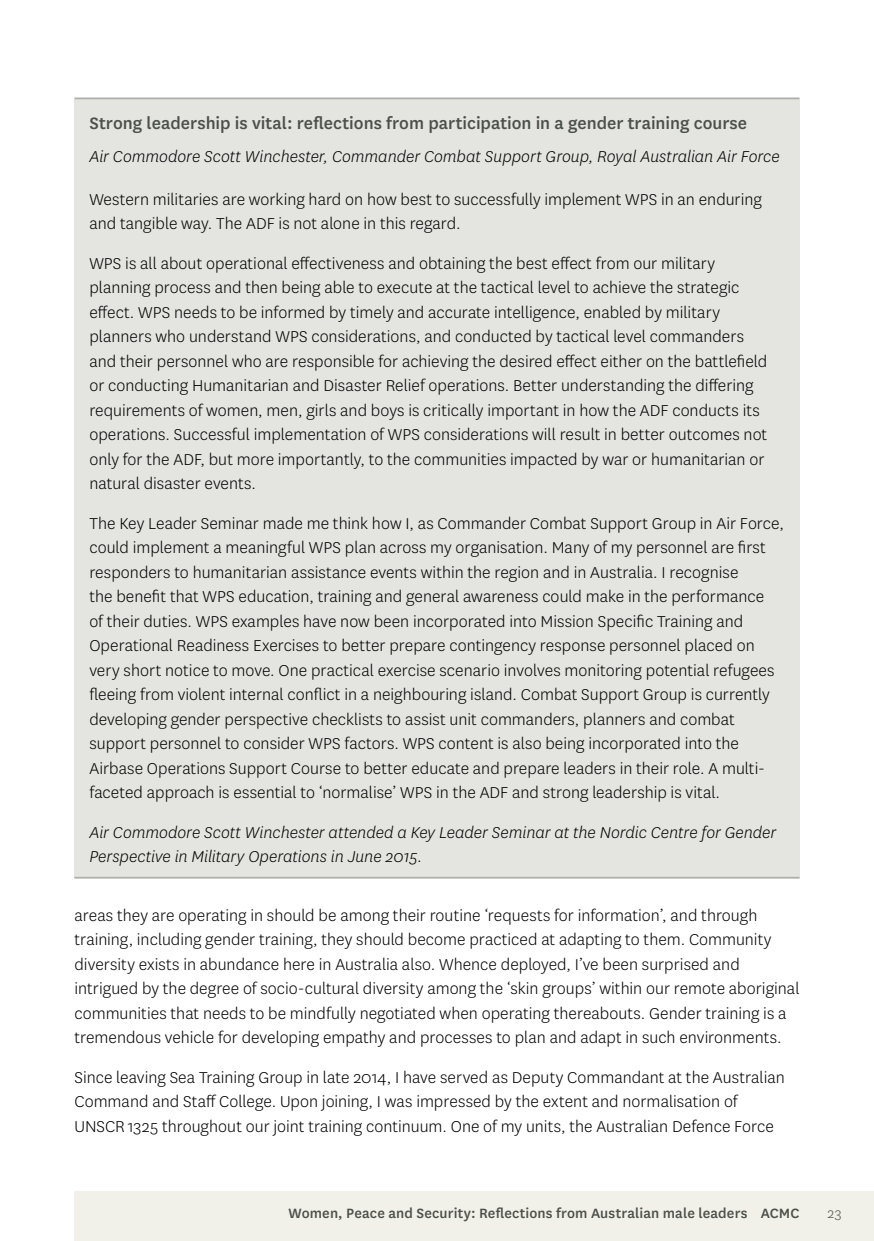
<style>
.page{position:relative;width:874px;height:1241px;background:#fff}
.page>*{position:absolute;margin:0;border:0;box-sizing:border-box;transform-origin:0 0}
.t1{font:500 19.25px "National";color:#4c504a}
.t2{font:300 18.38px/24.5px "National";color:#000}
.t3{font:italic 300 18.38px/24.5px "National";color:#000}
.t4{font:500 15.75px "National";letter-spacing:.01em;color:#4c504a}
.t5{font:300 15.75px "National";color:#4c504a}
</style>
<div class="page">
<div style="left:74px;top:1191px;width:799px;height:49px;background:#f2f1e9"></div>
<div style="left:74px;top:99px;width:725px;height:778px;background:#e4e4e1"></div>
<hr style="left:74px;top:97px;width:725px;height:2px;background:#acaea7">
<hr style="left:74px;top:876px;width:725px;height:2px;background:#acaea7">
<p class="t1" style="left:89px;top:110px;width:659px">Strong leadership is vital: reflections from participation in a gender training course</p>
<p class="t3" style="left:89px;top:143px;width:691px">Air Commodore Scott Winchester, Commander Combat Support Group, Royal Australian Air Force</p>
<p class="t2" style="left:89px;top:186px;width:673px">Western militaries are working hard on how best to successfully implement WPS in an enduring and tangible way. The ADF is not alone in this regard.</p>
<p class="t2" style="left:89px;top:250px;width:679px">WPS is all about operational effectiveness and obtaining the best effect from our military planning process and then being able to execute at the tactical level to achieve the strategic effect. WPS needs to be informed by timely and accurate intelligence, enabled by military planners who understand WPS considerations, and conducted by tactical level commanders and their personnel who are responsible for achieving the desired effect either on the battlefield or conducting Humanitarian and Disaster Relief operations. Better understanding the differing requirements of women, men, girls and boys is critically important in how the ADF conducts its operations. Successful implementation of WPS considerations will result in better outcomes not only for the ADF, but more importantly, to the communities impacted by war or humanitarian or natural disaster events.</p>
<p class="t2" style="left:89px;top:510px;width:695px">The Key Leader Seminar made me think how I, as Commander Combat Support Group in Air Force, could implement a meaningful WPS plan across my organisation. Many of my personnel are first responders to humanitarian assistance events within the region and in Australia. I recognise<br>the benefit that WPS education, training and general awareness could make in the performance<br>of their duties. WPS examples have now been incorporated into Mission Specific Training and Operational Readiness Exercises to better prepare contingency response personnel placed on very short notice to move. One practical exercise scenario involves monitoring potential refugees fleeing from violent internal conflict in a neighbouring island. Combat Support Group is currently developing gender perspective checklists to assist unit commanders, planners and combat support personnel to consider WPS factors. WPS content is also being incorporated into the Airbase Operations Support Course to better educate and prepare leaders in their role. A multi&shy;faceted approach is essential to ‘normalise’ WPS in the ADF and strong leadership is vital.</p>
<p class="t3" style="left:89px;top:819px;width:688px">Air Commodore Scott Winchester attended a Key Leader Seminar at the Nordic Centre for Gender<br>Perspective in Military Operations in June 2015.</p>
<p class="t2" style="left:74px;top:902px;width:726px">areas they are operating in should be among their routine ‘requests for information’, and through training, including gender training, they should become practiced at adapting to them. Community diversity exists in abundance here in Australia also. Whence deployed, I’ve been surprised and intrigued by the degree of socio-cultural diversity among the ‘skin groups’ within our remote aboriginal communities that needs to be mindfully negotiated when operating thereabouts. Gender training is a tremendous vehicle for developing empathy and processes to plan and adapt in such environments.</p>
<p class="t2" style="left:74px;top:1064px;width:711px">Since leaving Sea Training Group in late 2014, I have served as Deputy Commandant at the Australian<br>Command and Staff College. Upon joining, I was impressed by the extent and normalisation of<br>UNSCR 1325 throughout our joint training continuum. One of my units, the Australian Defence Force</p>
<p class="t4" style="left:288px;top:1202px;width:512px">Women, Peace and Security: Reflections from Australian male leaders ACMC</p>
<p class="t5" style="left:827px;top:1203px;width:16px">23</p>
</div>
